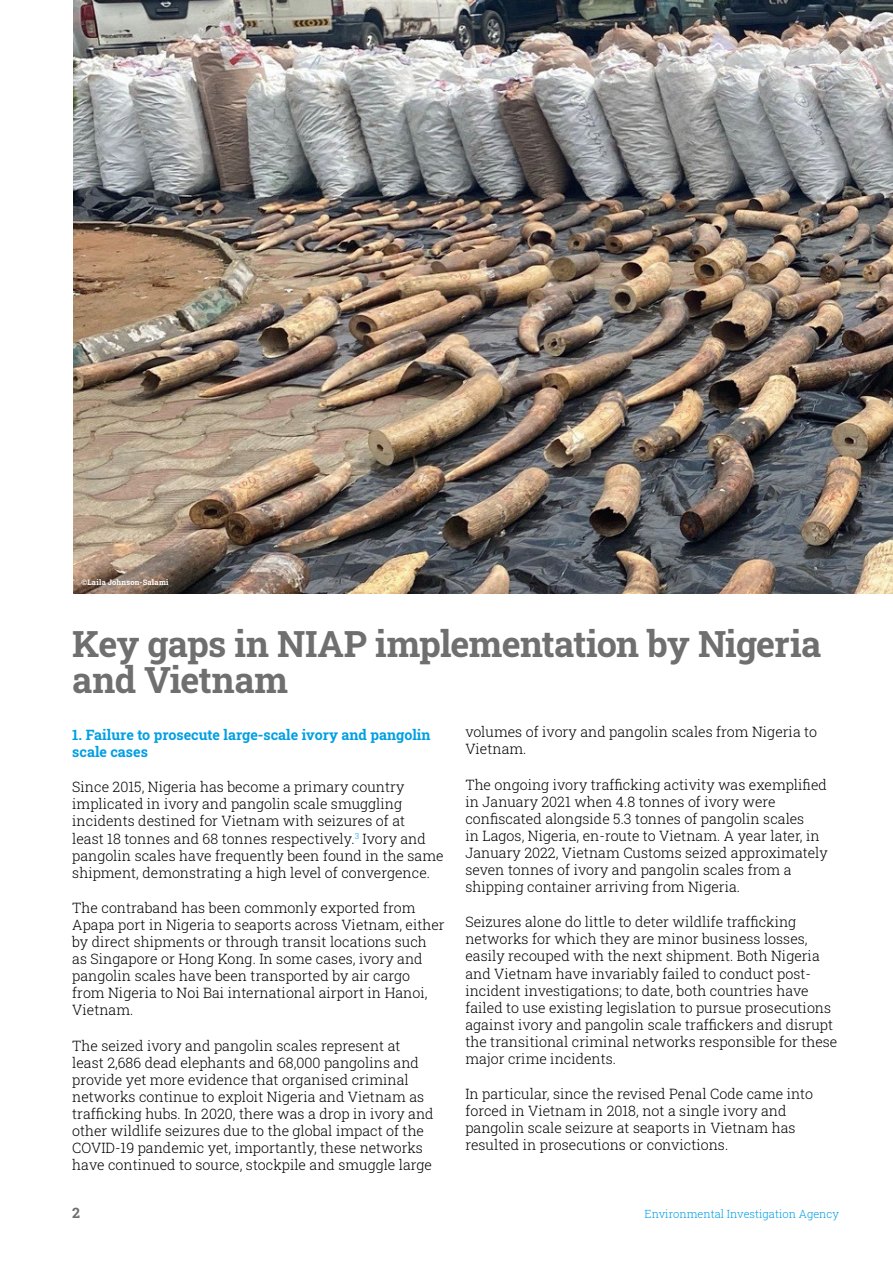
<style>
.page{position:relative;width:893px;height:1263px;background:#fff}
.page>*{position:absolute;margin:0;border:0;box-sizing:border-box;transform-origin:0 0}
.t1{font:36px/36px "Roboto Slab";letter-spacing:-.02em;color:#706f6f}
.t2{font:14.25px/17.1px "Roboto Slab";color:#000}
.t3{font:14.25px/17.1px "Roboto Slab";color:#009fe3}
.t4{font:14.25px "Roboto Slab";color:#706f6f}
.t5{font:11.25px "Roboto Slab";color:#009fe3}
.t6{font:7.5px "Roboto Slab";letter-spacing:.03em;color:#fff}
</style>
<div class="page">
<img style="left:73px;top:0;width:820px;height:593px">
<p class="t6" style="left:82px;top:577px;width:89px">©Laila Johnson-Salami</p>
<h1 class="t1" style="left:72px;top:625px;width:751px">Key gaps in NIAP implementation by Nigeria and Vietnam</h1>
<p class="t3" style="left:72px;top:726px;width:360px">1. Failure to prosecute large-scale ivory and pangolin scale cases</p>
<p class="t2" style="left:72px;top:778px;width:373px">Since 2015, Nigeria has become a primary country implicated in ivory and pangolin scale smuggling incidents destined for Vietnam with seizures of at<br>least 18 tonnes and 68 tonnes respectively.<sup>3</sup> Ivory and pangolin scales have frequently been found in the same shipment, demonstrating a high level of convergence.</p>
<p class="t2" style="left:72px;top:899px;width:374px">The contraband has been commonly exported from Apapa port in Nigeria to seaports across Vietnam, either by direct shipments or through transit locations such as Singapore or Hong Kong. In some cases, ivory and pangolin scales have been transported by air cargo from Nigeria to Noi Bai international airport in Hanoi, Vietnam.</p>
<p class="t2" style="left:72px;top:1036px;width:363px">The seized ivory and pangolin scales represent at least 2,686 dead elephants and 68,000 pangolins and provide yet more evidence that organised criminal networks continue to exploit Nigeria and Vietnam as trafficking hubs. In 2020, there was a drop in ivory and other wildlife seizures due to the global impact of the COVID-19 pandemic yet, importantly, these networks have continued to source, stockpile and smuggle large</p>
<p class="t2" style="left:465px;top:723px;width:353px">volumes of ivory and pangolin scales from Nigeria to<br>Vietnam.</p>
<p class="t2" style="left:465px;top:775px;width:364px">The ongoing ivory trafficking activity was exemplified in January 2021 when 4.8 tonnes of ivory were confiscated alongside 5.3 tonnes of pangolin scales<br>in Lagos, Nigeria, en-route to Vietnam. A year later, in January 2022, Vietnam Customs seized approximately seven tonnes of ivory and pangolin scales from a shipping container arriving from Nigeria.</p>
<p class="t2" style="left:465px;top:913px;width:374px">Seizures alone do little to deter wildlife trafficking networks for which they are minor business losses, easily recouped with the next shipment. Both Nigeria and Vietnam have invariably failed to conduct post&shy;incident investigations; to date, both countries have failed to use existing legislation to pursue prosecutions against ivory and pangolin scale traffickers and disrupt the transitional criminal networks responsible for these major crime incidents.</p>
<p class="t2" style="left:465px;top:1085px;width:349px">In particular, since the revised Penal Code came into forced in Vietnam in 2018, not a single ivory and pangolin scale seizure at seaports in Vietnam has resulted in prosecutions or convictions.</p>
<p class="t4" style="left:72px;top:1203px;width:9px">2</p>
<p class="t5" style="left:645px;top:1206px;width:196px">Environmental Investigation Agency</p>
</div>
